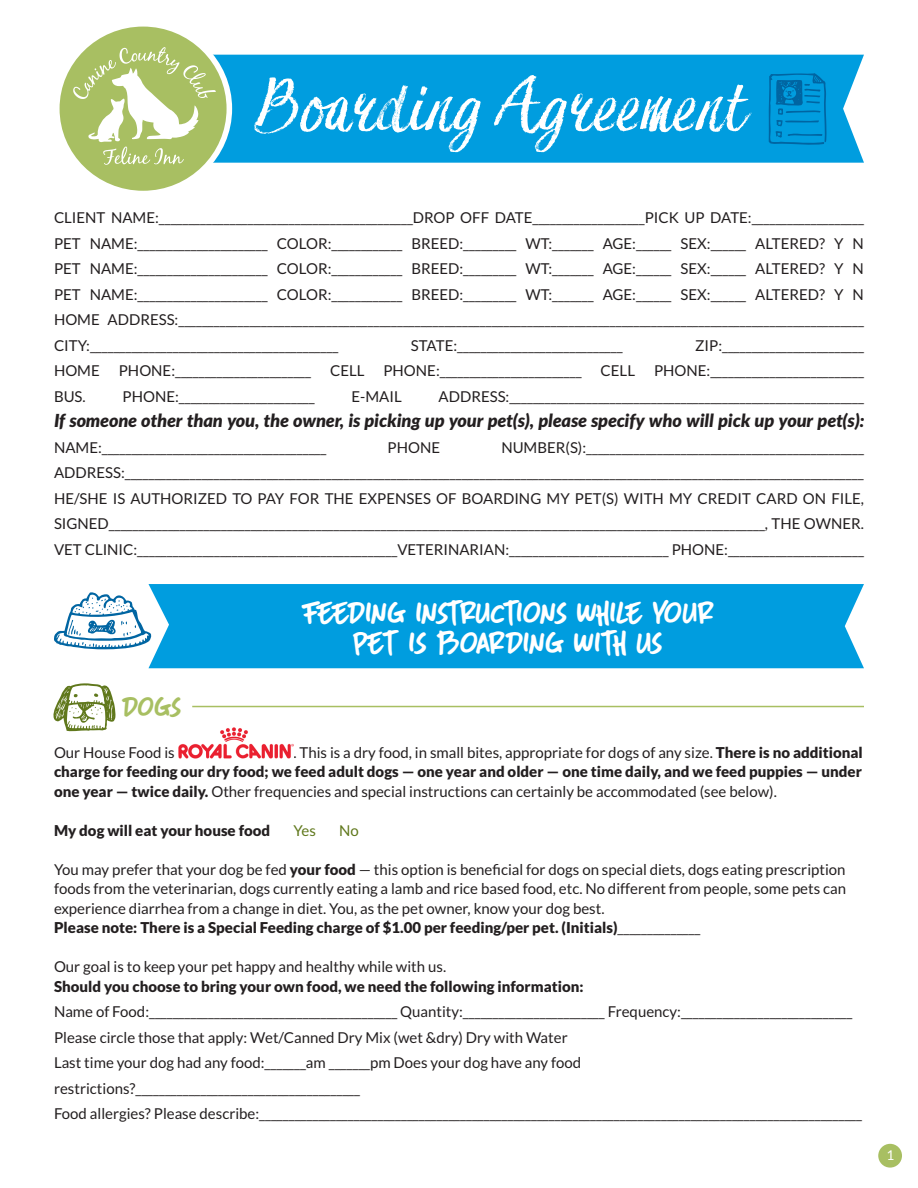
<style>
.page{position:relative;width:918px;height:1188px;background:#fff}
.page>*{position:absolute;margin:0;border:0;box-sizing:border-box;transform-origin:0 0}
.t1{font:33px/30px "DK More Or Less";letter-spacing:-.04em;color:#fff;text-align:center}
.t2{font:30px "DK More Or Less";color:#a8bf62}
.t3{font:italic 900 18px "Lato";color:#231f20}
.t4{font:15px/25.5px "Lato";color:#231f20;text-align:justify}
.t5{font:900 15px "Lato";color:#231f20}
.t6{font:15px "Lato";color:#60781c}
.t7{font:13.5px "Lato";color:#fff}
.s1{font-weight:900}
</style>
<div class="page">
<div style="left:878px;top:1144px;width:24px;height:24px;background:#a8bf62;border-radius:50%"></div>
<div style="left:148px;top:584px;width:716px;height:84px;background:#009ddf"></div>
<svg style="left:216px;top:55px;width:648px;height:108px;background:#0ea2e0"></svg>
<svg style="left:57px;top:24px;width:172px;height:170px;background:#b3c777"></svg>
<div style="left:54px;top:21px;width:178px;height:175px;border:6px solid #fff;border-radius:50%"></div>
<svg style="left:73px;top:47px;width:143px;height:118px"></svg>
<svg style="left:254px;top:75px;width:498px;height:77px;background:#30afe4"></svg>
<svg style="left:768px;top:73px;width:59px;height:73px;background:#008ccc"></svg>
<svg style="left:53px;top:683px;width:63px;height:49px"></svg>
<hr style="left:192px;top:706px;width:672px;height:1px;background:#a8bf62">
<svg style="left:54px;top:592px;width:98px;height:57px"></svg>
<img style="left:179px;top:727px;width:114px;height:32px">
<p class="t4" style="left:54px;top:205px;width:812px">CLIENT NAME:___________________________________________DROP OFF DATE___________________PICK UP DATE:___________________ PET NAME:______________________ COLOR:____________ BREED:_________ WT:_______ AGE:______ SEX:______ ALTERED? Y N PET NAME:______________________ COLOR:____________ BREED:_________ WT:_______ AGE:______ SEX:______ ALTERED? Y N PET NAME:______________________ COLOR:____________ BREED:_________ WT:_______ AGE:______ SEX:______ ALTERED? Y N HOME ADDRESS:____________________________________________________________________________________________________________________ CITY:__________________________________________</p>
<p class="t4" style="left:411px;top:333px;width:213px">STATE:____________________________</p>
<p class="t4" style="left:695px;top:333px;width:170px">ZIP:________________________</p>
<p class="t4" style="left:54px;top:358px;width:47px">HOME</p>
<p class="t4" style="left:119px;top:358px;width:194px">PHONE:_______________________</p>
<p class="t4" style="left:330px;top:358px;width:36px">CELL</p>
<p class="t4" style="left:383px;top:358px;width:200px">PHONE:________________________</p>
<p class="t4" style="left:601px;top:358px;width:36px">CELL</p>
<p class="t4" style="left:654px;top:358px;width:211px">PHONE:__________________________</p>
<p class="t4" style="left:54px;top:384px;width:33px">BUS.</p>
<p class="t4" style="left:123px;top:384px;width:194px">PHONE:_______________________</p>
<p class="t4" style="left:352px;top:384px;width:52px">E-MAIL</p>
<p class="t4" style="left:439px;top:384px;width:427px">ADDRESS:____________________________________________________________</p>
<p class="t3" style="left:54px;top:410px;width:811px">If someone other than you, the owner, is picking up your pet(s), please specify who will pick up your pet(s):</p>
<p class="t4" style="left:54px;top:435px;width:274px">NAME:______________________________________</p>
<p class="t4" style="left:388px;top:435px;width:54px">PHONE</p>
<p class="t4" style="left:54px;top:435px;width:812px;text-indent:447px">NUMBER(S):_______________________________________________ ADDRESS:_____________________________________________________________________________________________________________________________ HE/SHE IS AUTHORIZED TO PAY FOR THE EXPENSES OF BOARDING MY PET(S) WITH MY CREDIT CARD ON FILE, SIGNED_______________________________________________________________________________________________________________, THE OWNER.<br>VET CLINIC:____________________________________________VETERINARIAN:___________________________ PHONE:_______________________</p>
<h2 class="t2" style="left:122px;top:689px;width:61px">DOGS</h2>
<h1 class="t1" style="left:301px;top:597px;width:415px">FEEDING INSTRUCTIONS WHILE YOUR<br>PET IS BOARDING WITH US</h1>
<p class="t4" style="left:54px;top:743px;width:810px;line-height:19.5px;text-indent:240px">. This is a dry food, in small bites, appropriate for dogs of any size. <span class="s1">There is no additional charge for feeding our dry food; we feed adult dogs — one year and older — one time daily, and we feed puppies — under one year — twice daily.</span> Other frequencies and special instructions can certainly be accommodated (see below).</p>
<p class="t5" style="left:54px;top:822px;width:218px">My dog will eat your house food</p>
<p class="t6" style="left:293px;top:822px;width:24px">Yes</p>
<p class="t6" style="left:339px;top:822px;width:21px">No</p>
<p class="t4" style="left:54px;top:860px;width:794px;line-height:19.5px;text-align:left">You may prefer that your dog be fed <span class="s1">your food</span> — this option is beneficial for dogs on special diets, dogs eating prescription foods from the veterinarian, dogs currently eating a lamb and rice based food, etc. No different from people, some pets can experience diarrhea from a change in diet. You, as the pet owner, know your dog best.<br><span class="s1">Please note: There is a Special Feeding charge of $1.00 per feeding/per pet. (Initials)</span>______________</p>
<p class="t4" style="left:54px;top:954px;width:394px">Our goal is to keep your pet happy and healthy while with us.</p>
<p class="t5" style="left:54px;top:978px;width:531px">Should you choose to bring your own food, we need the following information:</p>
<p class="t4" style="left:54px;top:999px;width:810px;text-align:left">Name of Food:__________________________________________ Quantity:________________________ Frequency:_____________________________ Please circle those that apply: Wet/Canned Dry Mix (wet &amp;dry) Dry with Water<br>Last time your dog had any food:_______am _______pm Does your dog have any food restrictions?______________________________________<br>Food allergies? Please describe:______________________________________________________________________________________________________</p>
<p class="t4" style="left:54px;top:740px;width:122px">Our House Food is</p>
<p class="t7" style="left:886px;top:1148px;width:9px">1</p>
</div>
